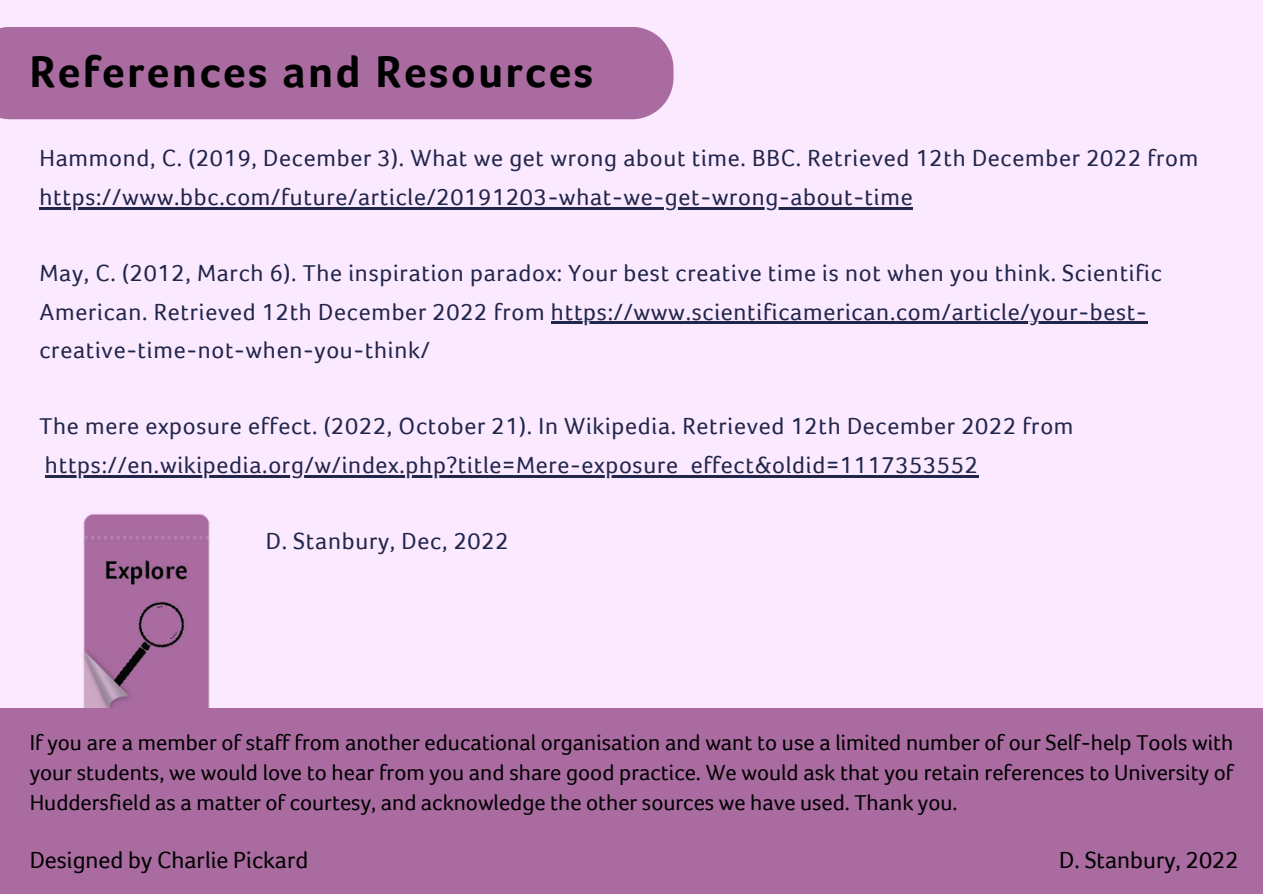
<style>
.page{position:relative;width:1263px;height:894px;background:#fff}
.page>*{position:absolute;margin:0;border:0;box-sizing:border-box;transform-origin:0 0}
.t1{font:700 45px "Foco";letter-spacing:.05em;color:#000}
.t2{font:24px/38.2px "Foco";letter-spacing:.03em;color:#21264b}
.t3{font:24px "Foco";color:#000}
.t4{font:22.5px/30.5px "Foco";color:#000;text-align:justify}
</style>
<div class="page">
<div style="left:0;top:0;width:1263px;height:893px;background:#fbe9ff"></div>
<img style="left:45px;top:477px;width:261px;height:231px">
<div style="left:0;top:708px;width:1263px;height:185px;background:#a96ba0"></div>
<hr style="left:45px;top:475px;width:934px;height:2px;background:#21264b">
<hr style="left:551px;top:322px;width:596px;height:2px;background:#21264b">
<hr style="left:39px;top:207px;width:874px;height:2px;background:#21264b">
<div style="left:0;top:27px;width:673px;height:92px;background:#a96ba0"></div>
<h1 class="t1" style="left:29px;top:47px;width:565px">References and Resources</h1>
<p class="t2" style="left:39px;top:139px;width:1160px">Hammond, C. (2019, December 3). What we get wrong about time. BBC. Retrieved 12th December 2022 from https://www.bbc.com/future/article/20191203-what-we-get-wrong-about-time</p>
<p class="t2" style="left:39px;top:254px;width:1124px">May, C. (2012, March 6). The inspiration paradox: Your best creative time is not when you think. Scientific<br>American. Retrieved 12th December 2022 from https://www.scientificamerican.com/article/your-best&shy;creative-time-not-when-you-think/</p>
<p class="t2" style="left:39px;top:407px;width:1035px">The mere exposure effect. (2022, October 21). In Wikipedia. Retrieved 12th December 2022 from https://en.wikipedia.org/w/index.php?title=Mere-exposure_effect&amp;oldid=1117353552</p>
<p class="t2" style="left:266px;top:522px;width:244px">D. Stanbury, Dec, 2022</p>
<p class="t4" style="left:30px;top:726px;width:1205px">If you are a member of staff from another educational organisation and want to use a limited number of our Self-help Tools with your students, we would love to hear from you and share good practice. We would ask that you retain references to University of Huddersfield as a matter of courtesy, and acknowledge the other sources we have used. Thank you.</p>
<p class="t3" style="left:30px;top:847px;width:280px">Designed by Charlie Pickard</p>
<p class="t3" style="left:1059px;top:847px;width:181px">D. Stanbury, 2022</p>
</div>
